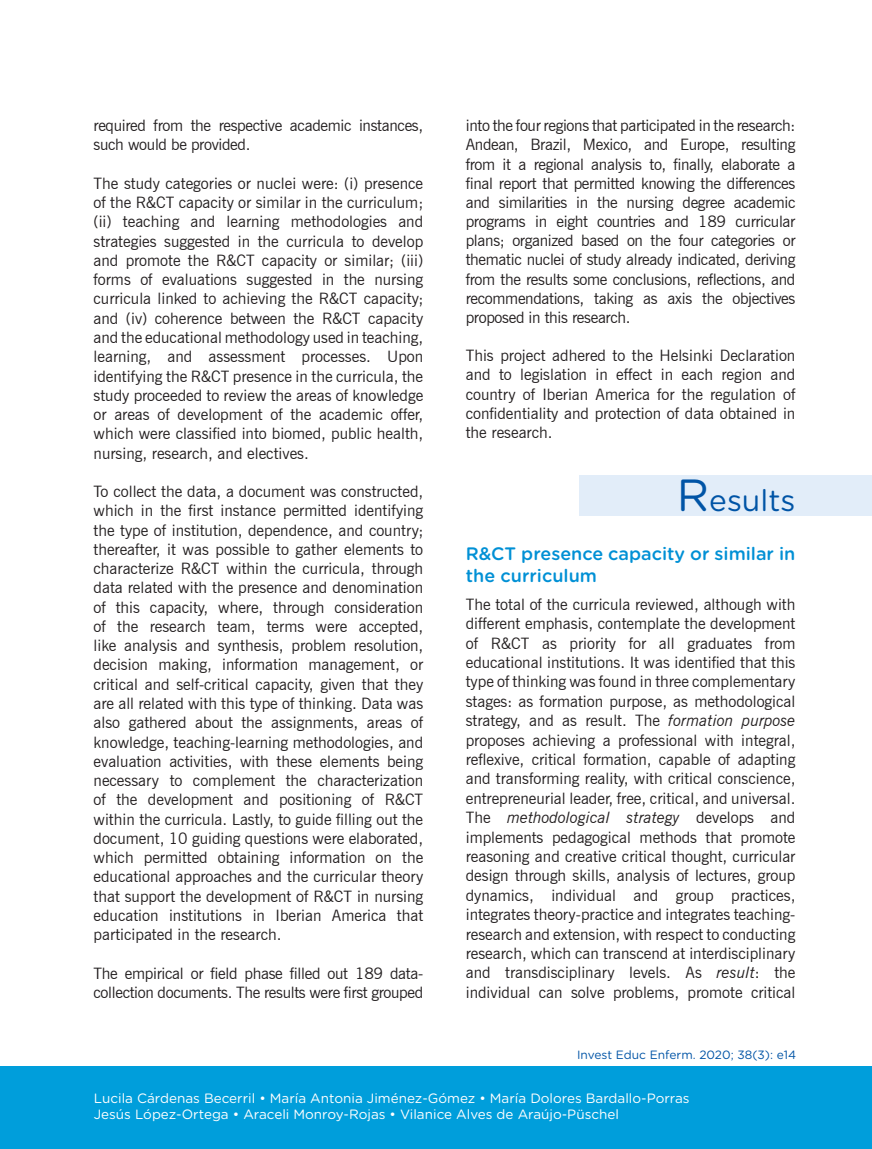
<style>
.page{position:relative;width:872px;height:1149px;background:#fff}
.page>*{position:absolute;margin:0;border:0;box-sizing:border-box;transform-origin:0 0}
.t1{font:30px "Gotham Rounded";color:#0054a6}
.t2{font:500 18px/21.6px "Gotham Rounded";color:#0090d5}
.t3{font:15.75px/19.2px "News Gothic BT";color:#231f20;text-align:justify}
.t4{font:15.75px/19.2px "News Gothic BT";letter-spacing:-.02em;color:#231f20}
.t5{font:13.5px/16.2px "Gotham Rounded";color:#fff}
.t6{font:12px "Gotham Rounded";color:#0054a6}
.s1{font-size:45px}
.s2{font-style:italic}
</style>
<div class="page">
<div style="left:0;top:1065px;width:872px;height:83px;background:#009edb"></div>
<div style="left:580px;top:475px;width:292px;height:41px;background:#e2edf9"></div>
<p class="t4" style="left:94px;top:116px;width:331px">required from the respective academic instances, such would be provided.</p>
<p class="t3" style="left:94px;top:173px;width:331px">The study categories or nuclei were: (i) presence of the R&amp;CT capacity or similar in the curriculum; (ii) teaching and learning methodologies and strategies suggested in the curricula to develop and promote the R&amp;CT capacity or similar; (iii) forms of evaluations suggested in the nursing curricula linked to achieving the R&amp;CT capacity; and (iv) coherence between the R&amp;CT capacity and the educational methodology used in teaching, learning, and assessment processes. Upon identifying the R&amp;CT presence in the curricula, the study proceeded to review the areas of knowledge or areas of development of the academic offer, which were classified into biomed, public health, nursing, research, and electives.</p>
<p class="t3" style="left:94px;top:481px;width:331px">To collect the data, a document was constructed, which in the first instance permitted identifying the type of institution, dependence, and country; thereafter, it was possible to gather elements to characterize R&amp;CT within the curricula, through data related with the presence and denomination of this capacity, where, through consideration of the research team, terms were accepted, like analysis and synthesis, problem resolution, decision making, information management, or critical and self-critical capacity, given that they are all related with this type of thinking. Data was also gathered about the assignments, areas of knowledge, teaching-learning methodologies, and evaluation activities, with these elements being necessary to complement the characterization of the development and positioning of R&amp;CT within the curricula. Lastly, to guide filling out the document, 10 guiding questions were elaborated, which permitted obtaining information on the educational approaches and the curricular theory that support the development of R&amp;CT in nursing education institutions in Iberian America that participated in the research.</p>
<p class="t4" style="left:94px;top:963px;width:331px">The empirical or field phase filled out 189 data&shy;collection documents. The results were first grouped</p>
<p class="t3" style="left:466px;top:116px;width:331px">into the four regions that participated in the research:<br>Andean, Brazil, Mexico, and Europe, resulting from it a regional analysis to, finally, elaborate a final report that permitted knowing the differences and similarities in the nursing degree academic programs in eight countries and 189 curricular plans; organized based on the four categories or thematic nuclei of study already indicated, deriving from the results some conclusions, reflections, and recommendations, taking as axis the objectives proposed in this research.</p>
<p class="t3" style="left:466px;top:346px;width:331px">This project adhered to the Helsinki Declaration and to legislation in effect in each region and country of Iberian America for the regulation of confidentiality and protection of data obtained in the research.</p>
<h1 class="t1" style="left:676px;top:479px;width:120px"><span class="s1">R</span>esults</h1>
<p class="t2" style="left:466px;top:542px;width:331px">R&amp;CT presence capacity or similar in the curriculum</p>
<p class="t3" style="left:466px;top:594px;width:331px">The total of the curricula reviewed, although with different emphasis, contemplate the development of R&amp;CT as priority for all graduates from educational institutions. It was identified that this type of thinking was found in three complementary stages: as formation purpose, as methodological strategy, and as result. The <span class="s2">formation purpose </span>proposes achieving a professional with integral, reflexive, critical formation, capable of adapting and transforming reality, with critical conscience, entrepreneurial leader, free, critical, and universal.<br>The <span class="s2">methodological strategy</span> develops and implements pedagogical methods that promote reasoning and creative critical thought, curricular design through skills, analysis of lectures, group dynamics, individual and group practices, integrates theory-practice and integrates teaching&shy;research and extension, with respect to conducting research, which can transcend at interdisciplinary and transdisciplinary levels. As <span class="s2">result</span>: the individual can solve problems, promote critical</p>
<p class="t6" style="left:577px;top:1045px;width:221px">Invest Educ Enferm. 2020; 38(3): e14</p>
<p class="t5" style="left:94px;top:1089px;width:597px">Lucila Cárdenas Becerril • María Antonia Jiménez-Gómez • María Dolores Bardallo-Porras<br>Jesús López-Ortega • Araceli Monroy-Rojas • Vilanice Alves de Araújo-Püschel</p>
</div>
